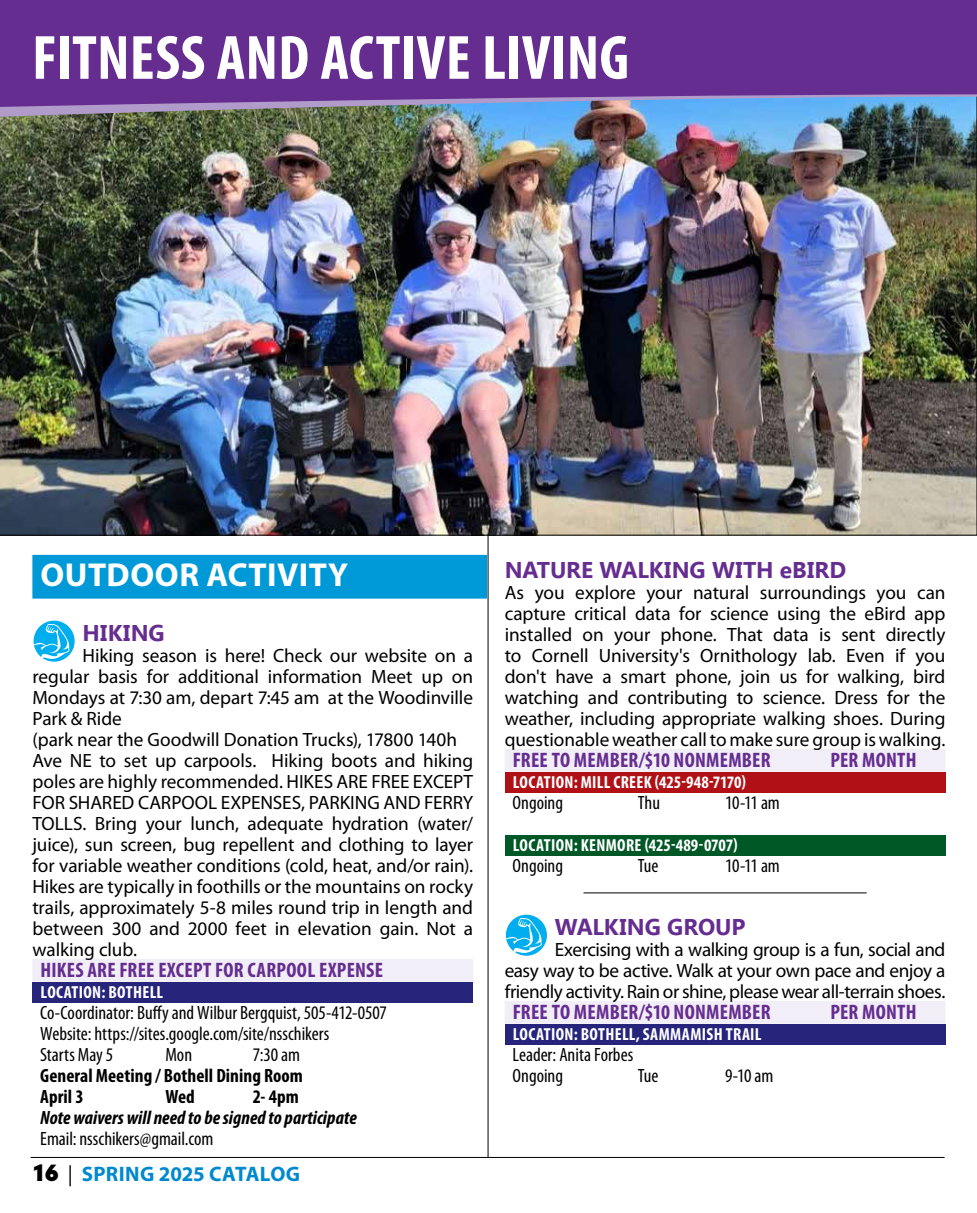
<style>
.page{position:relative;width:977px;height:1213px;background:#fff}
.page>*{position:absolute;margin:0;border:0;box-sizing:border-box;transform-origin:0 0}
.t1{font:700 condensed 63px "Myriad Pro";letter-spacing:.005em;color:#fff}
.t2{font:700 33.25px "Myriad Pro";letter-spacing:.015em;color:#fff}
.t3{font:700 22.75px "Ebrima";letter-spacing:-.005em;color:#662d91}
.t4{font:700 condensed 21px "Myriad Pro";letter-spacing:.01em;color:#662d91}
.t5{font:700 21px "Myriad Pro";letter-spacing:.005em;color:#0089cf}
.t6{font:19.25px/21px "Myriad Pro";letter-spacing:-.005em;color:#000;text-align:justify}
.t7{font:condensed 19.25px/21px "Myriad Pro";color:#000}
.t8{font:700 condensed 19.25px/21px "Myriad Pro";letter-spacing:.005em;color:#000}
.t9{font:italic 700 condensed 19.25px "Myriad Pro";color:#000}
.t10{font:700 condensed 17.5px "Myriad Pro";letter-spacing:.02em;color:#fff}
.s1{font-family:"Hypatia Sans Pro";font-weight:900;font-size:24.5px;color:#000}
.s2{font-weight:400;color:#000}
</style>
<div class="page">
<hr style="left:31px;top:1157px;width:913px;height:1px;background:#000">
<hr style="left:487px;top:19px;width:1px;height:1138px;background:#000">
<div style="left:32px;top:555px;width:455px;height:43px;background:#0099d7"></div>
<div style="left:32px;top:959px;width:441px;height:23px;background:#f1eef7"></div>
<div style="left:32px;top:982px;width:441px;height:20px;background:#26247b"></div>
<svg style="left:34px;top:620px;width:41px;height:42px"></svg>
<svg style="left:33px;top:624px;width:36px;height:35px"></svg>
<div style="left:504px;top:749px;width:441px;height:23px;background:#f1eef7"></div>
<div style="left:504px;top:772px;width:441px;height:20px;background:#b11116"></div>
<div style="left:504px;top:835px;width:441px;height:20px;background:#005826"></div>
<hr style="left:583px;top:892px;width:283px;height:1px;background:#000">
<div style="left:504px;top:1001px;width:441px;height:23px;background:#f1eef7"></div>
<div style="left:504px;top:1024px;width:441px;height:20px;background:#26247b"></div>
<svg style="left:506px;top:914px;width:41px;height:42px"></svg>
<svg style="left:505px;top:918px;width:37px;height:35px"></svg>
<hr style="left:976px;top:74px;width:1px;height:84px;background:#000">
<img style="left:0;top:120px;width:976px;height:416px">
<img style="left:0;top:109px;width:976px;height:11px">
<svg style="left:0;top:0;width:976px;height:109px;background:#683797"></svg>
<h1 class="t1" style="left:32px;top:18px;width:598px">FITNESS AND ACTIVE LIVING</h1>
<h2 class="t2" style="left:41px;top:553px;width:309px">OUTDOOR ACTIVITY</h2>
<p class="t3" style="left:82px;top:614px;width:84px">HIKING</p>
<p class="t6" style="left:32px;top:644px;width:442px;text-align:left;text-indent:50px">Hiking season is here! Check our website on a regular basis for additional information Meet up on Mondays at 7:30 am, depart 7:45 am at the Woodinville Park &amp; Ride<br>(park near the Goodwill Donation Trucks), 17800 140h Ave NE to set up carpools. Hiking boots and hiking poles are highly recommended. HIKES ARE FREE EXCEPT FOR SHARED CARPOOL EXPENSES, PARKING AND FERRY TOLLS. Bring your lunch, adequate hydration (water/ juice), sun screen, bug repellent and clothing to layer for variable weather conditions (cold, heat, and/or rain).<br>Hikes are typically in foothills or the mountains on rocky trails, approximately 5-8 miles round trip in length and between 300 and 2000 feet in elevation gain. Not a walking club.</p>
<p class="t4" style="left:40px;top:956px;width:344px">HIKES ARE FREE EXCEPT FOR CARPOOL EXPENSE</p>
<p class="t10" style="left:40px;top:981px;width:124px">LOCATION: BOTHELL</p>
<p class="t7" style="left:40px;top:1001px;width:348px">Co-Coordinator: Buffy and Wilbur Bergquist, 505-412-0507<br>Website: https://sites.google.com/site/nsschikers<br>Starts May 5</p>
<p class="t7" style="left:165px;top:1043px;width:28px">Mon</p>
<p class="t7" style="left:253px;top:1043px;width:49px">7:30 am</p>
<p class="t8" style="left:40px;top:1064px;width:264px">General Meeting / Bothell Dining Room<br>April 3</p>
<p class="t8" style="left:165px;top:1085px;width:31px">Wed</p>
<p class="t8" style="left:253px;top:1085px;width:47px">2- 4pm</p>
<p class="t9" style="left:40px;top:1105px;width:318px">Note waivers will need to be signed to participate</p>
<p class="t7" style="left:40px;top:1127px;width:175px">Email: nsschikers@gmail.com</p>
<p class="t5" style="left:32px;top:1160px;width:270px"><span class="s1">16</span> <span class="s2">|</span> SPRING 2025 CATALOG</p>
<p class="t3" style="left:504px;top:551px;width:343px">NATURE WALKING WITH eBIRD</p>
<p class="t6" style="left:504px;top:581px;width:442px">As you explore your natural surroundings you can capture critical data for science using the eBird app installed on your phone. That data is sent directly to Cornell University's Ornithology lab. Even if you don't have a smart phone, join us for walking, bird watching and contributing to science. Dress for the weather, including appropriate walking shoes. During questionable weather call to make sure group is walking.</p>
<p class="t4" style="left:513px;top:746px;width:259px">FREE TO MEMBER/$10 NONMEMBER</p>
<p class="t4" style="left:830px;top:746px;width:88px">PER MONTH</p>
<p class="t10" style="left:512px;top:771px;width:235px">LOCATION: MILL CREEK (425-948-7170)</p>
<p class="t7" style="left:512px;top:791px;width:52px">Ongoing</p>
<p class="t7" style="left:637px;top:791px;width:24px">Thu</p>
<p class="t7" style="left:725px;top:791px;width:56px">10-11 am</p>
<p class="t10" style="left:512px;top:834px;width:226px">LOCATION: KENMORE (425-489-0707)</p>
<p class="t7" style="left:512px;top:854px;width:52px">Ongoing</p>
<p class="t7" style="left:637px;top:854px;width:22px">Tue</p>
<p class="t7" style="left:725px;top:854px;width:56px">10-11 am</p>
<p class="t3" style="left:555px;top:908px;width:192px">WALKING GROUP</p>
<p class="t6" style="left:504px;top:938px;width:442px;text-indent:50px">Exercising with a walking group is a fun, social and easy way to be active. Walk at your own pace and enjoy a friendly activity. Rain or shine, please wear all-terrain shoes.</p>
<p class="t4" style="left:513px;top:998px;width:259px">FREE TO MEMBER/$10 NONMEMBER</p>
<p class="t4" style="left:830px;top:998px;width:88px">PER MONTH</p>
<p class="t10" style="left:512px;top:1023px;width:250px">LOCATION: BOTHELL, SAMMAMISH TRAIL</p>
<p class="t7" style="left:512px;top:1043px;width:122px">Leader: Anita Forbes<br>Ongoing</p>
<p class="t7" style="left:637px;top:1064px;width:22px">Tue</p>
<p class="t7" style="left:725px;top:1064px;width:50px">9-10 am</p>
</div>
